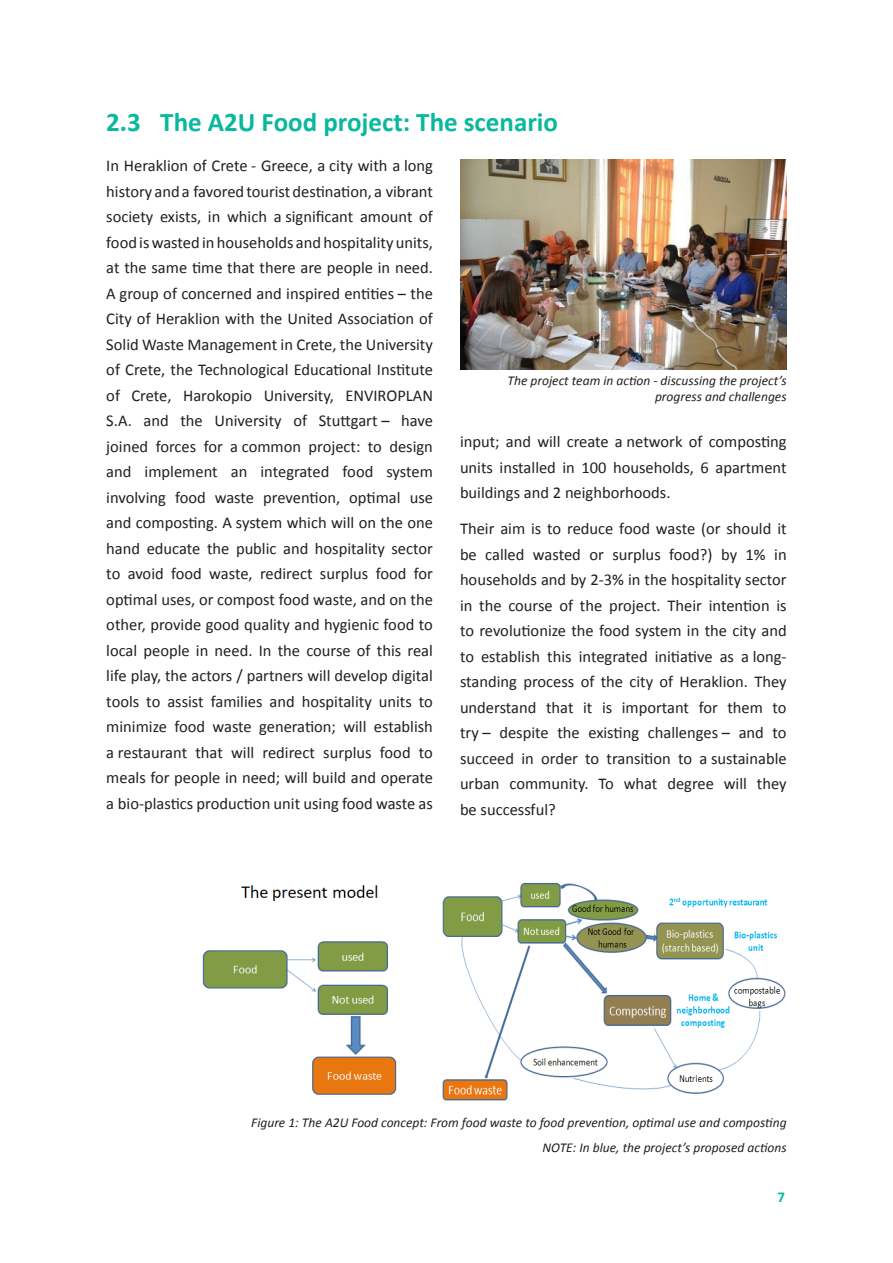
<style>
.page{position:relative;width:893px;height:1263px;background:#fff}
.page>*{position:absolute;margin:0;border:0;box-sizing:border-box;transform-origin:0 0}
.t1{font:700 27px "Calibri";color:#09b89d}
.Para{font:16.5px/25.5px "Calibri";color:#231f20;text-align:justify}
.t2{font:700 15px "Calibri";color:#09b89d}
.FigureCaption{font:italic 13.5px/16.2px "Calibri";color:#231f20;text-align:right}
</style>
<div class="page">
<img style="left:460px;top:159px;width:327px;height:211px">
<img style="left:442px;top:883px;width:344px;height:218px">
<img style="left:202px;top:885px;width:195px;height:210px">
<h2 class="t1" style="left:106px;top:103px;width:453px">2.3 The A2U Food project: The scenario</h2>
<p class="Para" style="left:106px;top:153px;width:328px">In Heraklion of Crete - Greece, a city with a long history anda favoredtouristdestination, a vibrant society exists, in which a significant amount of food is wasted in households and hospitality units, at the same time that there are people in need.<br>A group of concerned and inspired entities – the City of Heraklion with the United Association of Solid Waste Management in Crete, the University of Crete, the Technological Educational Institute of Crete, Harokopio University, ENVIROPLAN S.A. and the University of Stuttgart – have joined forces for a common project: to design and implement an integrated food system involving food waste prevention, optimal use and composting. A system which will on the one hand educate the public and hospitality sector to avoid food waste, redirect surplus food for optimal uses, or compost food waste, and on the other, provide good quality and hygienic food to local people in need. In the course of this real life play, the actors / partners will develop digital tools to assist families and hospitality units to minimize food waste generation; will establish a restaurant that will redirect surplus food to meals for people in need; will build and operate a bio-plastics production unit using food waste as</p>
<p class="FigureCaption" style="left:507px;top:372px;width:281px">The project team in action - discussing the project’s progress and challenges</p>
<p class="Para" style="left:460px;top:429px;width:328px">input; and will create a network of composting units installed in 100 households, 6 apartment buildings and 2 neighborhoods.</p>
<p class="Para" style="left:460px;top:516px;width:328px">Their aim is to reduce food waste (or should it be called wasted or surplus food?) by 1% in households and by 2-3% in the hospitality sector in the course of the project. Their intention is to revolutionize the food system in the city and to establish this integrated initiative as a long&shy;standing process of the city of Heraklion. They understand that it is important for them to try – despite the existing challenges – and to succeed in order to transition to a sustainable urban community. To what degree will they be successful?</p>
<p class="FigureCaption" style="left:251px;top:1114px;width:537px">Figure 1: The A2U Food concept: From food waste to food prevention, optimal use and composting</p>
<p class="FigureCaption" style="left:542px;top:1139px;width:246px">NOTE: In blue, the project’s proposed actions</p>
<p class="t2" style="left:777px;top:1186px;width:9px">7</p>
</div>
